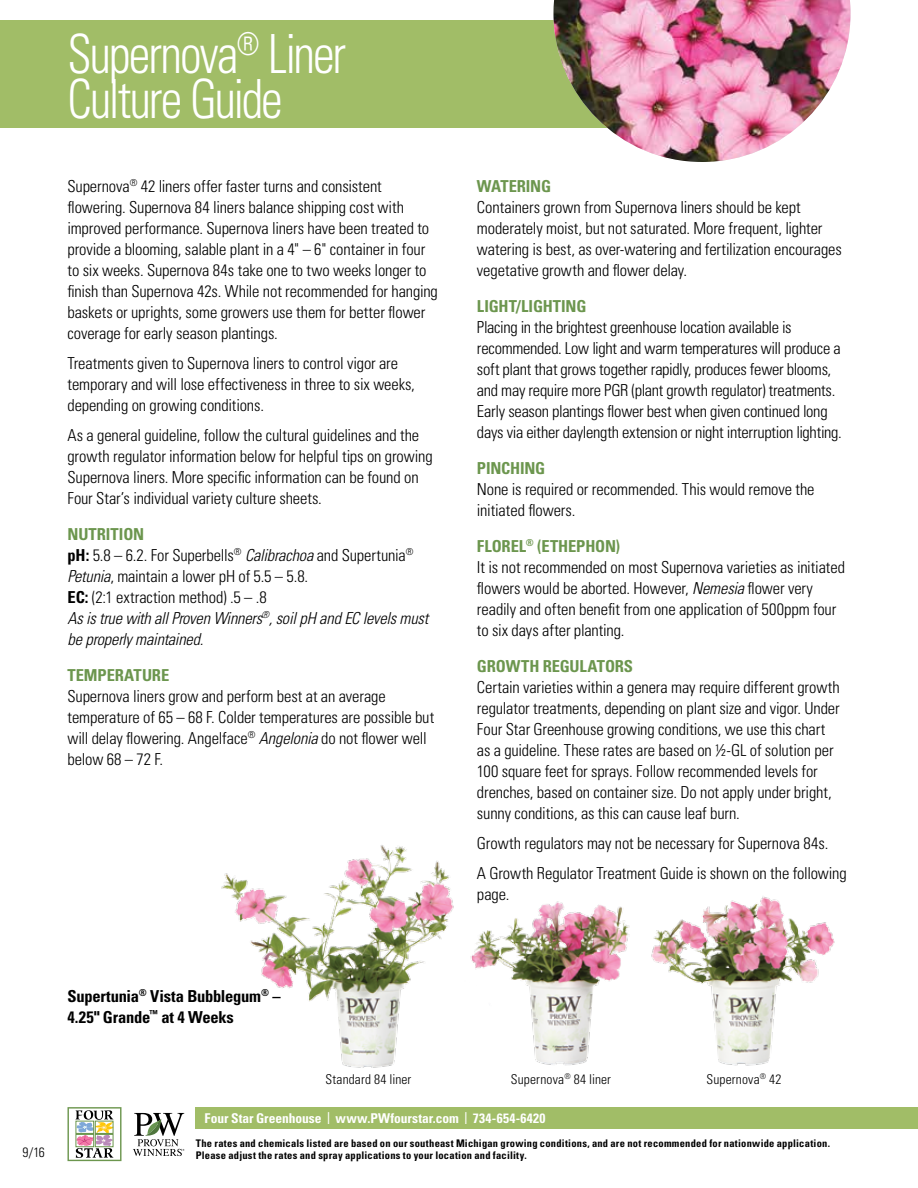
<style>
.page{position:relative;width:918px;height:1188px;background:#fff}
.page>*{position:absolute;margin:0;border:0;box-sizing:border-box;transform-origin:0 0}
.t1{font:300 condensed 54px/45px "Univers LT Std";letter-spacing:-.04em;color:#fff;scale:.9 1}
.t2{font:300 condensed 16.5px/21px "Univers LT Std";letter-spacing:-.01em;color:#000}
.t3{font:italic 300 condensed 16.5px/21px "Univers LT Std";letter-spacing:-.015em;color:#000}
.t4{font:700 condensed 16.5px "Univers LT Std";letter-spacing:-.01em;color:#6c964e}
.t5{font:700 condensed 16.5px/21px "Univers LT Std";letter-spacing:-.015em;color:#000}
.t6{font:700 condensed 13.5px "Univers LT Std";letter-spacing:.005em;color:#fff}
.t7{font:300 condensed 13.5px "Univers LT Std";letter-spacing:.01em;color:#000}
.t8{font:700 condensed 10.5px/12px "Univers LT Std";letter-spacing:.02em;color:#000}
.s1{font-weight:700;font-style:normal;color:#6c964e}
.s2{font-weight:700;font-style:normal}
.s3{font-style:normal}
.s4{font-style:italic}
.s5{font-weight:700;color:#6c964e}
.s6{font-weight:300;font-size:16.5px}
</style>
<div class="page">
<div style="left:196px;top:1107px;width:722px;height:21px;background:#a1bd67"></div>
<svg style="left:67px;top:1107px;width:54px;height:54px"></svg>
<svg style="left:133px;top:1113px;width:51px;height:43px"></svg>
<div style="left:0;top:20px;width:648px;height:108px;background:#a1bd67"></div>
<img style="left:221px;top:845px;width:614px;height:223px">
<img style="left:554px;top:0;width:296px;height:162px">
<h1 class="t1" style="left:68px;top:31px;width:311px">Supernova<sup>®</sup> Liner<br>Culture Guide</h1>
<p class="t2" style="left:67px;top:176px;width:372px">Supernova<sup>®</sup> 42 liners offer faster turns and consistent flowering. Supernova 84 liners balance shipping cost with improved performance. Supernova liners have been treated to provide a blooming, salable plant in a 4" – 6" container in four to six weeks. Supernova 84s take one to two weeks longer to finish than Supernova 42s. While not recommended for hanging baskets or uprights, some growers use them for better flower coverage for early season plantings.</p>
<p class="t2" style="left:68px;top:353px;width:349px">Treatments given to Supernova liners to control vigor are temporary and will lose effectiveness in three to six weeks, depending on growing conditions.</p>
<p class="t2" style="left:68px;top:425px;width:367px">As a general guideline, follow the cultural guidelines and the growth regulator information below for helpful tips on growing Supernova liners. More specific information can be found on Four Star’s individual variety culture sheets.</p>
<p class="t3" style="left:67px;top:524px;width:362px"><span class="s1">NUTRITION<br></span><span class="s2">pH:</span> <span class="s3">5.8 – 6.2. For Superbells</span><sup>®</sup> Calibrachoa <span class="s3">and Supertunia</span><sup>® </sup>Petunia<span class="s3">, maintain a lower pH of 5.5 – 5.8.<br></span><span class="s2">EC:</span> <span class="s3">(2:1 extraction method) .5 – .8<br></span>As is true with all Proven Winners<sup>®</sup>, soil pH and EC levels must be properly maintained.</p>
<p class="t4" style="left:68px;top:665px;width:103px">TEMPERATURE</p>
<p class="t2" style="left:67px;top:686px;width:368px">Supernova liners grow and perform best at an average temperature of 65 – 68 F. Colder temperatures are possible but will delay flowering. Angelface<sup>®</sup> <span class="s4">Angelonia</span> do not flower well below 68 – 72 F.</p>
<p class="t4" style="left:477px;top:176px;width:76px">WATERING</p>
<p class="t2" style="left:477px;top:197px;width:366px">Containers grown from Supernova liners should be kept moderately moist, but not saturated. More frequent, lighter watering is best, as over-watering and fertilization encourages vegetative growth and flower delay.</p>
<p class="t4" style="left:477px;top:296px;width:111px">LIGHT/LIGHTING</p>
<p class="t2" style="left:477px;top:317px;width:366px">Placing in the brightest greenhouse location available is recommended. Low light and warm temperatures will produce a soft plant that grows together rapidly, produces fewer blooms, and may require more PGR (plant growth regulator) treatments.<br>Early season plantings flower best when given continued long days via either daylength extension or night interruption lighting.</p>
<p class="t4" style="left:477px;top:458px;width:70px">PINCHING</p>
<p class="t2" style="left:477px;top:479px;width:339px">None is required or recommended. This would remove the initiated flowers.</p>
<p class="t2" style="left:477px;top:536px;width:370px"><span class="s5">FLOREL</span><sup>®</sup> <span class="s5">(ETHEPHON)<br></span>It is not recommended on most Supernova varieties as initiated flowers would be aborted. However, <span class="s4">Nemesia</span> flower very readily and often benefit from one application of 500ppm four to six days after planting.</p>
<p class="t4" style="left:477px;top:656px;width:158px">GROWTH REGULATORS</p>
<p class="t2" style="left:477px;top:677px;width:364px">Certain varieties within a genera may require different growth regulator treatments, depending on plant size and vigor. Under Four Star Greenhouse growing conditions, we use this chart as a guideline. These rates are based on ½-GL of solution per 100 square feet for sprays. Follow recommended levels for drenches, based on container size. Do not apply under bright, sunny conditions, as this can cause leaf burn.</p>
<p class="t2" style="left:477px;top:828px;width:371px;line-height:30px">Growth regulators may not be necessary for Supernova 84s.<br>A Growth Regulator Treatment Guide is shown on the following</p>
<p class="t2" style="left:477px;top:884px;width:34px">page.</p>
<p class="t7" style="left:23px;top:1144px;width:24px">9/16</p>
<p class="t5" style="left:67px;top:986px;width:215px">Supertunia<sup>®</sup> Vista Bubblegum<sup>®</sup> –<br>4.25" Grande<sup>™</sup> at 4 Weeks</p>
<p class="t7" style="left:326px;top:1071px;width:87px">Standard 84 liner</p>
<p class="t7" style="left:511px;top:1071px;width:102px">Supernova<sup>®</sup> 84 liner</p>
<p class="t7" style="left:707px;top:1071px;width:76px">Supernova<sup>®</sup> 42</p>
<p class="t6" style="left:205px;top:1110px;width:342px">Four Star Greenhouse <span class="s6">I</span> www.PWfourstar.com <span class="s6">I</span> 734-654-6420</p>
<p class="t8" style="left:196px;top:1137px;width:636px">The rates and chemicals listed are based on our southeast Michigan growing conditions, and are not recommended for nationwide application.<br>Please adjust the rates and spray applications to your location and facility.</p>
</div>
